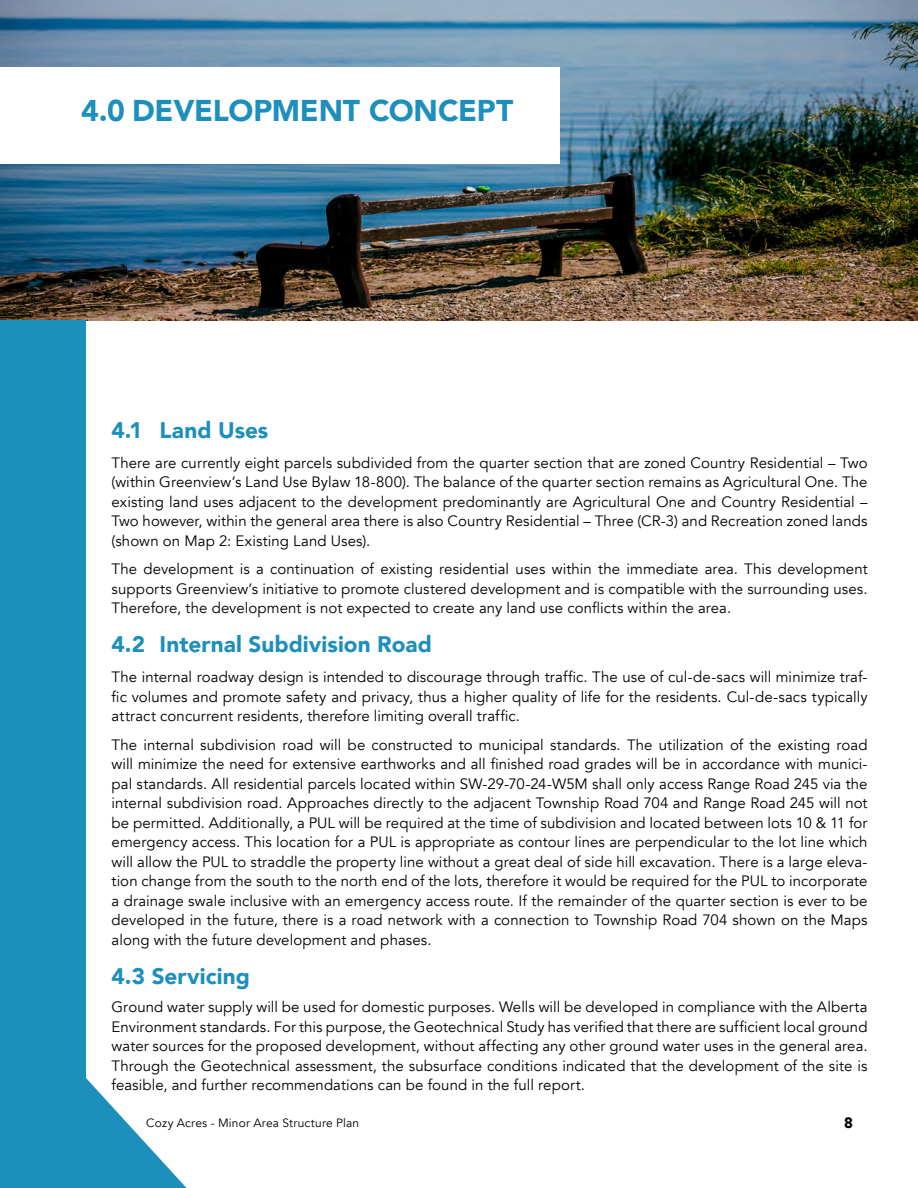
<style>
.page{position:relative;width:918px;height:1188px;background:#fff}
.page>*{position:absolute;margin:0;border:0;box-sizing:border-box;transform-origin:0 0}
.t1{font:900 30px "Avenir";letter-spacing:-.005em;color:#1d8fbd}
.t2{font:900 22.5px "Avenir";letter-spacing:.005em;color:#1d8fbd}
.t3{font:15px/19.5px "Avenir";letter-spacing:.005em;color:#000;text-align:justify}
.t4{font:900 15px "Avenir";color:#000}
.t5{font:12px "Avenir";letter-spacing:.015em;color:#000}
</style>
<div class="page">
<img style="left:0;top:0;width:918px;height:320px">
<div style="left:0;top:68px;width:560px;height:96px;background:#fff"></div>
<svg style="left:86px;top:1078px;width:101px;height:110px"></svg>
<div style="left:0;top:320px;width:86px;height:868px;background:#1d8fbd"></div>
<h1 class="t1" style="left:81px;top:85px;width:434px">4.0 DEVELOPMENT CONCEPT</h1>
<h2 class="t2" style="left:112px;top:411px;width:158px">4.1 Land Uses</h2>
<p class="t3" style="left:112px;top:453px;width:758px">There are currently eight parcels subdivided from the quarter section that are zoned Country Residential – Two (within Greenview’s Land Use Bylaw 18-800). The balance of the quarter section remains as Agricultural One. The existing land uses adjacent to the development predominantly are Agricultural One and Country Residential – Two however, within the general area there is also Country Residential – Three (CR-3) and Recreation zoned lands (shown on Map 2: Existing Land Uses).</p>
<p class="t3" style="left:112px;top:560px;width:758px">The development is a continuation of existing residential uses within the immediate area. This development supports Greenview’s initiative to promote clustered development and is compatible with the surrounding uses.<br>Therefore, the development is not expected to create any land use conflicts within the area.</p>
<h2 class="t2" style="left:112px;top:625px;width:322px">4.2 Internal Subdivision Road</h2>
<p class="t3" style="left:112px;top:668px;width:757px">The internal roadway design is intended to discourage through traffic. The use of cul-de-sacs will minimize traf&shy;fic volumes and promote safety and privacy, thus a higher quality of life for the residents. Cul-de-sacs typically attract concurrent residents, therefore limiting overall traffic.</p>
<p class="t3" style="left:112px;top:735px;width:758px">The internal subdivision road will be constructed to municipal standards. The utilization of the existing road will minimize the need for extensive earthworks and all finished road grades will be in accordance with munici&shy;pal standards. All residential parcels located within SW-29-70-24-W5M shall only access Range Road 245 via the internal subdivision road. Approaches directly to the adjacent Township Road 704 and Range Road 245 will not be permitted. Additionally, a PUL will be required at the time of subdivision and located between lots 10 &amp; 11 for emergency access. This location for a PUL is appropriate as contour lines are perpendicular to the lot line which will allow the PUL to straddle the property line without a great deal of side hill excavation. There is a large eleva&shy;tion change from the south to the north end of the lots, therefore it would be required for the PUL to incorporate a drainage swale inclusive with an emergency access route. If the remainder of the quarter section is ever to be developed in the future, there is a road network with a connection to Township Road 704 shown on the Maps along with the future development and phases.</p>
<h2 class="t2" style="left:112px;top:957px;width:140px">4.3 Servicing</h2>
<p class="t3" style="left:112px;top:998px;width:758px">Ground water supply will be used for domestic purposes. Wells will be developed in compliance with the Alberta Environment standards. For this purpose, the Geotechnical Study has verified that there are sufficient local ground water sources for the proposed development, without affecting any other ground water uses in the general area.<br>Through the Geotechnical assessment, the subsurface conditions indicated that the development of the site is feasible, and further recommendations can be found in the full report.</p>
<p class="t5" style="left:146px;top:1115px;width:215px">Cozy Acres - Minor Area Structure Plan</p>
<p class="t4" style="left:844px;top:1110px;width:10px">8</p>
</div>
